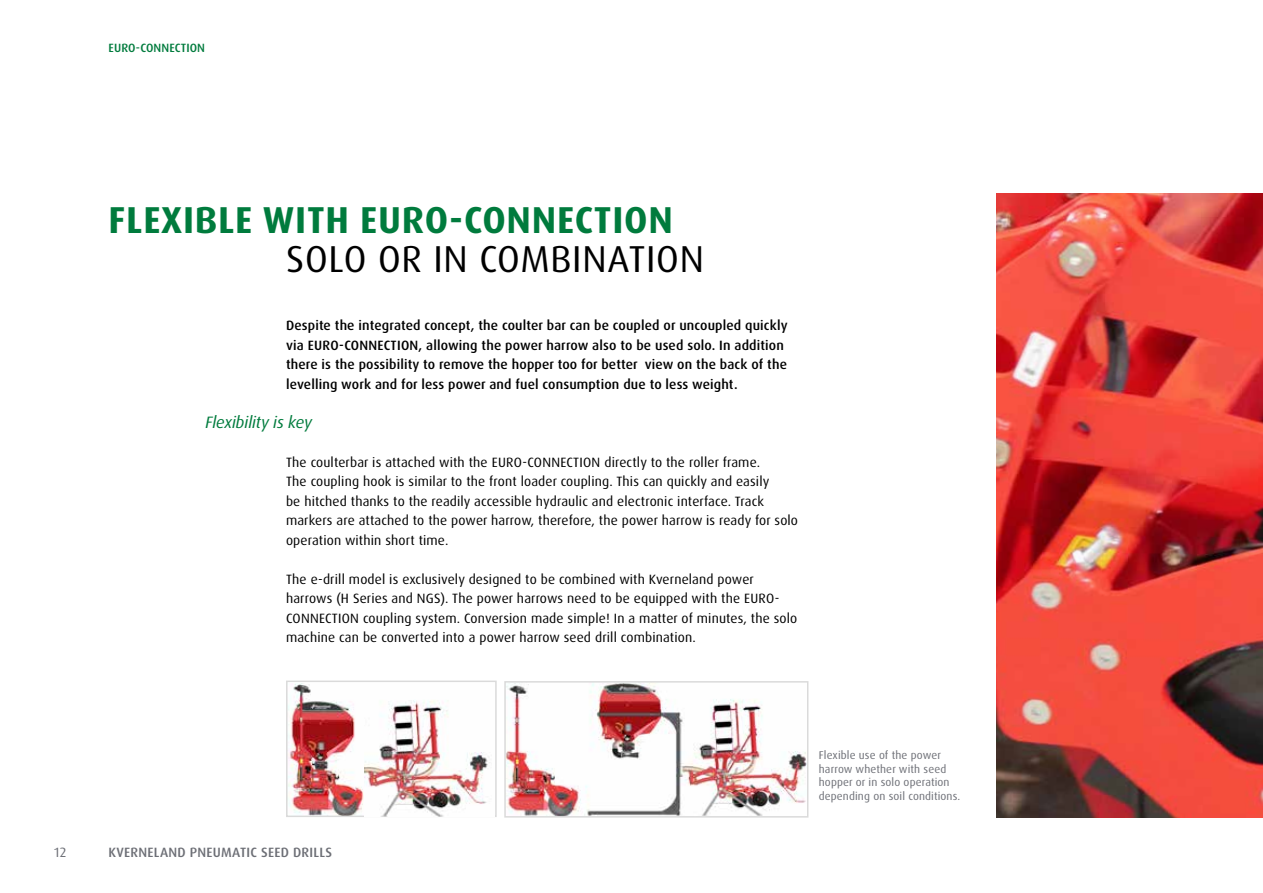
<style>
.page{position:relative;width:1263px;height:893px;background:#fff}
.page>*{position:absolute;margin:0;border:0;box-sizing:border-box;transform-origin:0 0}
.t1{font:700 37.5px "Dax Pro";letter-spacing:.02em;color:#007b3d}
.t2{font:37.5px "Dax Pro";letter-spacing:.02em;color:#000}
.t3{font:italic 16.5px "Dax Pro";letter-spacing:-.01em;color:#007b3d}
.t4{font:13.5px/19.5px "Dax Pro";letter-spacing:.01em;color:#000}
.t5{font:500 13.5px/19.5px "Dax Pro";letter-spacing:.01em;color:#000}
.t6{font:500 13.5px "Dax Pro";letter-spacing:.02em;color:#6d6f76}
.t7{font:13.5px "Dax Pro";color:#6d6f76}
.t8{font:500 12px "Dax Pro";letter-spacing:.01em;color:#007b3d}
.t9{font:11.25px/13.5px "Dax Pro";letter-spacing:.01em;color:#6d6f76}
</style>
<div class="page">
<img style="left:996px;top:194px;width:267px;height:624px">
<img style="left:289px;top:684px;width:76px;height:130px">
<div style="left:286px;top:681px;width:211px;height:136px;border:2px solid #dadada"></div>
<img style="left:507px;top:684px;width:298px;height:131px">
<div style="left:504px;top:681px;width:304px;height:137px;border:2px solid #dadada"></div>
<img style="left:365px;top:683px;width:130px;height:134px">
<p class="t8" style="left:108px;top:40px;width:98px">EURO-CONNECTION</p>
<h1 class="t1" style="left:109px;top:195px;width:566px">FLEXIBLE WITH EURO-CONNECTION</h1>
<h1 class="t2" style="left:286px;top:234px;width:419px">SOLO OR IN COMBINATION</h1>
<p class="t5" style="left:286px;top:316px;width:503px">Despite the integrated concept, the coulter bar can be coupled or uncoupled quickly via EURO-CONNECTION, allowing the power harrow also to be used solo. In addition there is the possibility to remove the hopper too for better view on the back of the levelling work and for less power and fuel consumption due to less weight.</p>
<p class="t3" style="left:205px;top:411px;width:108px">Flexibility is key</p>
<p class="t4" style="left:286px;top:452px;width:513px">The coulterbar is attached with the EURO-CONNECTION directly to the roller frame.<br>The coupling hook is similar to the front loader coupling. This can quickly and easily<br>be hitched thanks to the readily accessible hydraulic and electronic interface. Track markers are attached to the power harrow, therefore, the power harrow is ready for solo operation within short time.</p>
<p class="t4" style="left:286px;top:569px;width:513px">The e-drill model is exclusively designed to be combined with Kverneland power harrows (H Series and NGS). The power harrows need to be equipped with the EURO-CONNECTION coupling system. Conversion made simple! In a matter of minutes, the solo machine can be converted into a power harrow seed drill combination.</p>
<p class="t7" style="left:54px;top:843px;width:14px">12</p>
<p class="t6" style="left:108px;top:843px;width:225px">KVERNELAND PNEUMATIC SEED DRILLS</p>
<p class="t9" style="left:819px;top:748px;width:143px">Flexible use of the power harrow whether with seed hopper or in solo operation depending on soil conditions.</p>
</div>
